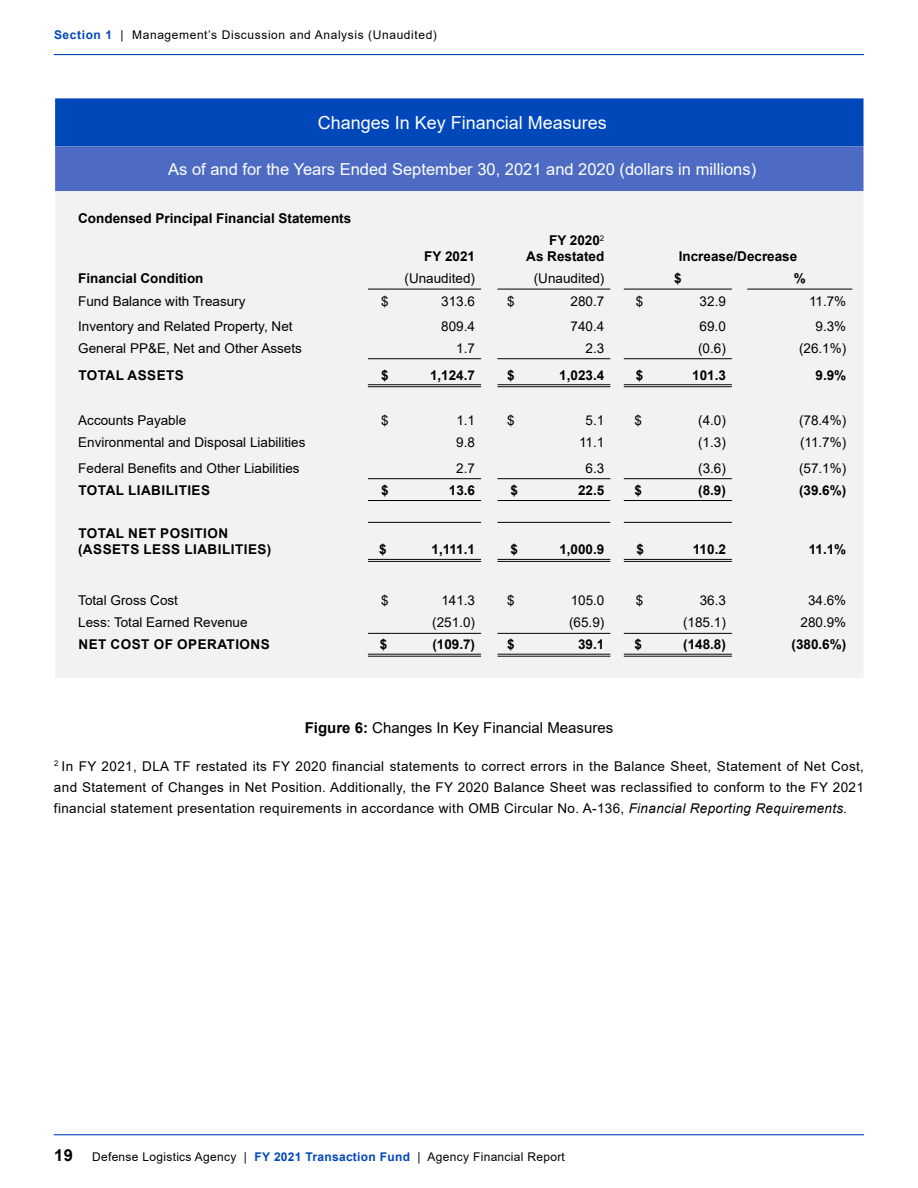
<style>
.page{position:relative;width:918px;height:1188px;background:#fff}
.page>*{position:absolute;margin:0;border:0;box-sizing:border-box;transform-origin:0 0}
.t1{font:18px "Arial";color:#fff}
.t2{font:16.5px "Arial";color:#fff}
.t3{font:15px "Arial";color:#000}
.t4{font:13.5px/21px "Arial";color:#000;text-align:justify}
.t5{font:700 13.5px/16.2px "Arial";color:#000;text-align:right}
.t6{font:700 13.5px/16.2px "Arial";letter-spacing:.035em;color:#000}
.t7{font:12px "Arial";letter-spacing:.025em;color:#000}
.t8{font:12px "Arial";letter-spacing:.05em;color:#000}
.s1{font-weight:700;color:#0047ba}
.s2{font-weight:700}
.s3{font-style:italic}
.s4{font-weight:700;font-size:16.5px}
</style>
<div class="page">
<hr style="left:54px;top:54px;width:810px;height:1px;background:#0047ba">
<hr style="left:54px;top:1134px;width:810px;height:1px;background:#0047ba">
<svg style="left:55px;top:98px;width:809px;height:93px;background:#2659be"></svg>
<div style="left:55px;top:191px;width:809px;height:487px;background:#f1f3f3"></div>
<hr style="left:368px;top:384px;width:113px;height:3px;background:#fff">
<hr style="left:498px;top:384px;width:112px;height:3px;background:#fff">
<hr style="left:624px;top:384px;width:108px;height:3px;background:#fff">
<hr style="left:368px;top:654px;width:113px;height:3px;background:#fff">
<hr style="left:498px;top:654px;width:112px;height:3px;background:#fff">
<hr style="left:624px;top:654px;width:108px;height:3px;background:#fff">
<hr style="left:368px;top:559px;width:113px;height:3px;background:#fff">
<hr style="left:498px;top:559px;width:112px;height:3px;background:#fff">
<hr style="left:624px;top:559px;width:108px;height:3px;background:#fff">
<hr style="left:368px;top:289px;width:113px;height:1px;background:#000">
<hr style="left:498px;top:289px;width:112px;height:1px;background:#000">
<hr style="left:624px;top:289px;width:108px;height:1px;background:#000">
<hr style="left:747px;top:289px;width:105px;height:1px;background:#000">
<hr style="left:368px;top:478px;width:113px;height:1px;background:#000">
<hr style="left:498px;top:478px;width:112px;height:1px;background:#000">
<hr style="left:624px;top:478px;width:108px;height:1px;background:#000">
<hr style="left:368px;top:500px;width:113px;height:1px;background:#000">
<hr style="left:498px;top:500px;width:112px;height:1px;background:#000">
<hr style="left:624px;top:500px;width:108px;height:1px;background:#000">
<hr style="left:368px;top:358px;width:113px;height:1px;background:#000">
<hr style="left:498px;top:358px;width:112px;height:1px;background:#000">
<hr style="left:624px;top:358px;width:108px;height:1px;background:#000">
<hr style="left:368px;top:384px;width:113px;height:1px;background:#000">
<hr style="left:368px;top:386px;width:113px;height:1px;background:#000">
<hr style="left:498px;top:384px;width:112px;height:1px;background:#000">
<hr style="left:498px;top:386px;width:112px;height:1px;background:#000">
<hr style="left:624px;top:384px;width:108px;height:1px;background:#000">
<hr style="left:624px;top:386px;width:108px;height:1px;background:#000">
<hr style="left:368px;top:633px;width:113px;height:1px;background:#000">
<hr style="left:498px;top:633px;width:112px;height:1px;background:#000">
<hr style="left:624px;top:633px;width:108px;height:1px;background:#000">
<hr style="left:368px;top:654px;width:113px;height:1px;background:#000">
<hr style="left:368px;top:656px;width:113px;height:1px;background:#000">
<hr style="left:498px;top:654px;width:112px;height:1px;background:#000">
<hr style="left:498px;top:656px;width:112px;height:1px;background:#000">
<hr style="left:624px;top:654px;width:108px;height:1px;background:#000">
<hr style="left:624px;top:656px;width:108px;height:1px;background:#000">
<hr style="left:368px;top:522px;width:113px;height:1px;background:#000">
<hr style="left:498px;top:522px;width:112px;height:1px;background:#000">
<hr style="left:624px;top:522px;width:108px;height:1px;background:#000">
<hr style="left:368px;top:559px;width:113px;height:1px;background:#000">
<hr style="left:368px;top:561px;width:113px;height:1px;background:#000">
<hr style="left:498px;top:559px;width:112px;height:1px;background:#000">
<hr style="left:498px;top:561px;width:112px;height:1px;background:#000">
<hr style="left:624px;top:559px;width:108px;height:1px;background:#000">
<hr style="left:624px;top:561px;width:108px;height:1px;background:#000">
<p class="t8" style="left:54px;top:27px;width:384px"><span class="s1">Section 1</span> | Management’s Discussion and Analysis (Unaudited)</p>
<h1 class="t1" style="left:318px;top:110px;width:291px">Changes In Key Financial Measures</h1>
<p class="t2" style="left:168px;top:158px;width:589px">As of and for the Years Ended September 30, 2021 and 2020 (dollars in millions)</p>
<p class="t5" style="left:78px;top:211px;width:275px">Condensed Principal Financial Statements</p>
<p class="t5" style="left:424px;top:249px;width:52px">FY 2021</p>
<p class="t5" style="left:526px;top:232px;width:80px">FY 2020<sup>2<br></sup>As Restated</p>
<p class="t5" style="left:679px;top:249px;width:120px">Increase/Decrease</p>
<p class="t5" style="left:78px;top:270px;width:127px">Financial Condition</p>
<p class="t4" style="left:405px;top:268px;width:72px">(Unaudited)</p>
<p class="t4" style="left:534px;top:268px;width:72px">(Unaudited)</p>
<p class="t5" style="left:674px;top:270px;width:9px">$</p>
<p class="t5" style="left:794px;top:270px;width:14px">%</p>
<p class="t4" style="left:78px;top:290px;width:169px">Fund Balance with Treasury</p>
<p class="t4" style="left:381px;top:290px;width:9px">$</p>
<p class="t4" style="left:441px;top:290px;width:35px">313.6</p>
<p class="t4" style="left:507px;top:290px;width:9px">$</p>
<p class="t4" style="left:571px;top:290px;width:35px">280.7</p>
<p class="t4" style="left:636px;top:290px;width:9px">$</p>
<p class="t4" style="left:700px;top:290px;width:28px">32.9</p>
<p class="t4" style="left:809px;top:290px;width:39px">11.7%</p>
<p class="t4" style="left:78px;top:316px;width:216px">Inventory and Related Property, Net</p>
<p class="t4" style="left:441px;top:316px;width:35px">809.4</p>
<p class="t4" style="left:571px;top:316px;width:35px">740.4</p>
<p class="t4" style="left:700px;top:316px;width:28px">69.0</p>
<p class="t4" style="left:816px;top:316px;width:32px">9.3%</p>
<p class="t4" style="left:78px;top:337px;width:225px">General PP&amp;E, Net and Other Assets</p>
<p class="t4" style="left:456px;top:337px;width:20px">1.7</p>
<p class="t4" style="left:586px;top:337px;width:20px">2.3</p>
<p class="t4" style="left:698px;top:337px;width:29px">(0.6)</p>
<p class="t4" style="left:799px;top:337px;width:49px">(26.1%)</p>
<p class="t6" style="left:78px;top:367px;width:107px">TOTAL ASSETS</p>
<p class="t5" style="left:381px;top:367px;width:9px">$</p>
<p class="t5" style="left:430px;top:367px;width:47px">1,124.7</p>
<p class="t5" style="left:507px;top:367px;width:9px">$</p>
<p class="t5" style="left:559px;top:367px;width:47px">1,023.4</p>
<p class="t5" style="left:636px;top:367px;width:9px">$</p>
<p class="t5" style="left:692px;top:367px;width:35px">101.3</p>
<p class="t5" style="left:816px;top:367px;width:32px">9.9%</p>
<p class="t4" style="left:78px;top:410px;width:110px">Accounts Payable</p>
<p class="t4" style="left:381px;top:410px;width:9px">$</p>
<p class="t4" style="left:456px;top:410px;width:20px">1.1</p>
<p class="t4" style="left:507px;top:410px;width:9px">$</p>
<p class="t4" style="left:586px;top:410px;width:20px">5.1</p>
<p class="t4" style="left:634px;top:410px;width:9px">$</p>
<p class="t4" style="left:698px;top:410px;width:29px">(4.0)</p>
<p class="t4" style="left:799px;top:410px;width:49px">(78.4%)</p>
<p class="t4" style="left:78px;top:432px;width:229px">Environmental and Disposal Liabilities</p>
<p class="t4" style="left:456px;top:432px;width:20px">9.8</p>
<p class="t4" style="left:579px;top:432px;width:27px">11.1</p>
<p class="t4" style="left:698px;top:432px;width:29px">(1.3)</p>
<p class="t4" style="left:800px;top:432px;width:48px">(11.7%)</p>
<p class="t4" style="left:78px;top:457px;width:223px">Federal Benefits and Other Liabilities</p>
<p class="t4" style="left:456px;top:457px;width:20px">2.7</p>
<p class="t4" style="left:586px;top:457px;width:20px">6.3</p>
<p class="t4" style="left:698px;top:457px;width:29px">(3.6)</p>
<p class="t4" style="left:799px;top:457px;width:49px">(57.1%)</p>
<p class="t6" style="left:79px;top:482px;width:133px">TOTAL LIABILITIES</p>
<p class="t5" style="left:381px;top:482px;width:9px">$</p>
<p class="t5" style="left:449px;top:482px;width:28px">13.6</p>
<p class="t5" style="left:511px;top:482px;width:9px">$</p>
<p class="t5" style="left:578px;top:482px;width:28px">22.5</p>
<p class="t5" style="left:634px;top:482px;width:9px">$</p>
<p class="t5" style="left:698px;top:482px;width:29px">(8.9)</p>
<p class="t5" style="left:799px;top:482px;width:49px">(39.6%)</p>
<p class="t6" style="left:78px;top:526px;width:194px">TOTAL NET POSITION (ASSETS LESS LIABILITIES)</p>
<p class="t5" style="left:379px;top:542px;width:9px">$</p>
<p class="t5" style="left:432px;top:542px;width:45px">1,111.1</p>
<p class="t5" style="left:511px;top:542px;width:9px">$</p>
<p class="t5" style="left:559px;top:542px;width:47px">1,000.9</p>
<p class="t5" style="left:637px;top:542px;width:9px">$</p>
<p class="t5" style="left:693px;top:542px;width:35px">110.2</p>
<p class="t5" style="left:809px;top:542px;width:39px">11.1%</p>
<p class="t4" style="left:78px;top:589px;width:101px">Total Gross Cost</p>
<p class="t4" style="left:381px;top:589px;width:9px">$</p>
<p class="t4" style="left:441px;top:589px;width:35px">141.3</p>
<p class="t4" style="left:507px;top:589px;width:9px">$</p>
<p class="t4" style="left:571px;top:589px;width:35px">105.0</p>
<p class="t4" style="left:636px;top:589px;width:9px">$</p>
<p class="t4" style="left:700px;top:589px;width:28px">36.3</p>
<p class="t4" style="left:808px;top:589px;width:40px">34.6%</p>
<p class="t4" style="left:78px;top:612px;width:171px">Less: Total Earned Revenue</p>
<p class="t4" style="left:432px;top:612px;width:44px">(251.0)</p>
<p class="t4" style="left:569px;top:612px;width:37px">(65.9)</p>
<p class="t4" style="left:683px;top:612px;width:44px">(185.1)</p>
<p class="t4" style="left:801px;top:612px;width:47px">280.9%</p>
<p class="t6" style="left:78px;top:637px;width:193px">NET COST OF OPERATIONS</p>
<p class="t5" style="left:380px;top:637px;width:9px">$</p>
<p class="t5" style="left:432px;top:637px;width:44px">(109.7)</p>
<p class="t5" style="left:507px;top:637px;width:9px">$</p>
<p class="t5" style="left:578px;top:637px;width:28px">39.1</p>
<p class="t5" style="left:634px;top:637px;width:9px">$</p>
<p class="t5" style="left:683px;top:637px;width:44px">(148.8)</p>
<p class="t5" style="left:792px;top:637px;width:56px">(380.6%)</p>
<p class="t3" style="left:305px;top:718px;width:310px"><span class="s2">Figure 6:</span> Changes In Key Financial Measures</p>
<p class="t4" style="left:54px;top:755px;width:811px"><sup>2</sup> In FY 2021, DLA TF restated its FY 2020 financial statements to correct errors in the Balance Sheet, Statement of Net Cost, and Statement of Changes in Net Position. Additionally, the FY 2020 Balance Sheet was reclassified to conform to the FY 2021 financial statement presentation requirements in accordance with OMB Circular No. A-136, <span class="s3">Financial Reporting Requirements.</span></p>
<p class="t7" style="left:54px;top:1148px;width:512px"><span class="s4">19</span> Defense Logistics Agency | <span class="s1">FY 2021 Transaction Fund</span> | Agency Financial Report</p>
</div>
